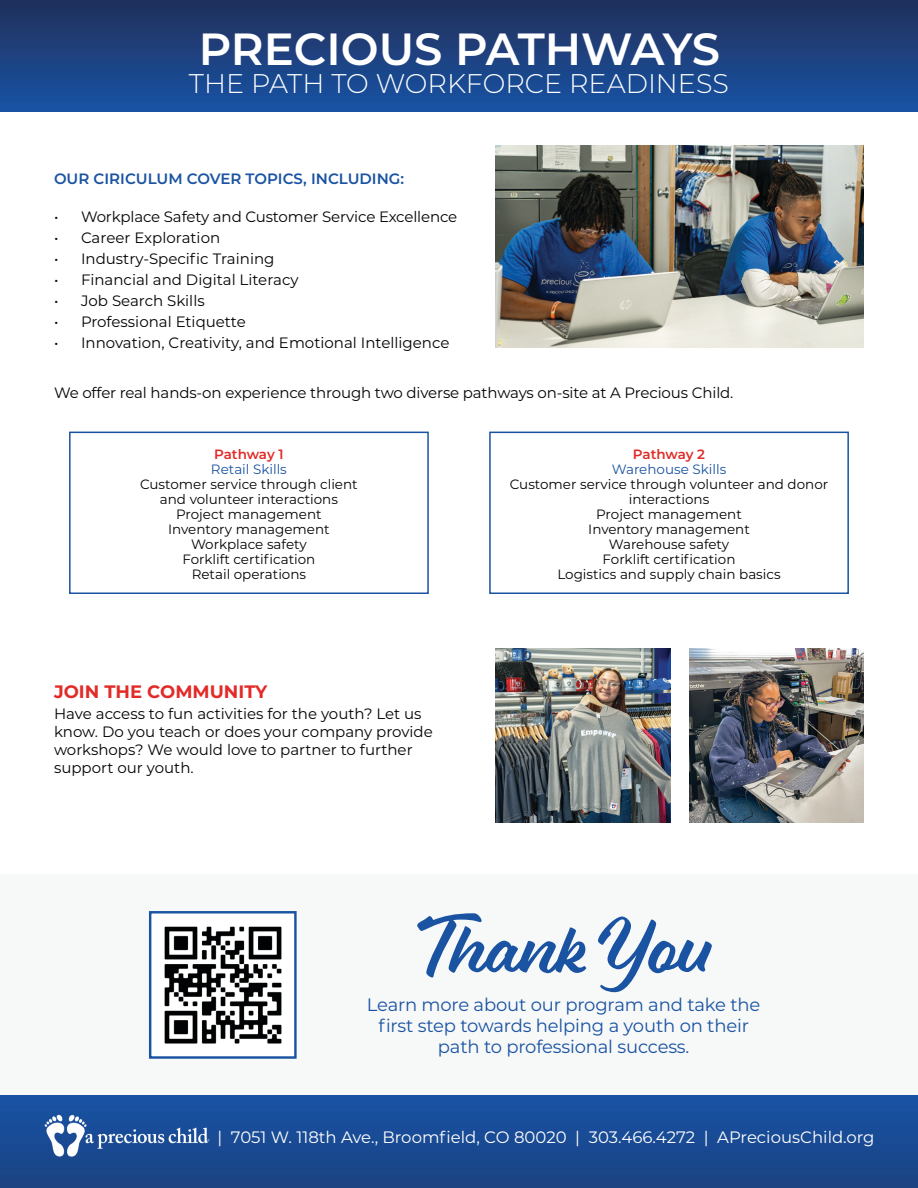
<style>
.page{position:relative;width:918px;height:1188px;background:#fff}
.page>*{position:absolute;margin:0;border:0;box-sizing:border-box;transform-origin:0 0}
.t1{font:72.45px "Eds Market Main Script";letter-spacing:-.01em;color:#1a53a2}
.t2{font:600 45px "Montserrat";letter-spacing:-.005em;color:#fff}
.t3{font:300 27px "Montserrat";color:#fff}
.t4{font:18px/21px "Montserrat";letter-spacing:-.01em;color:#1a53a2;text-align:center}
.t5{font:700 18px "Montserrat";color:#e22b28}
.t6{font:16.5px "Montserrat";color:#fff}
.t7{font:15px/18px "Montserrat";color:#020304}
.t8{font:600 15px "Montserrat";color:#1a53a2}
.t9{font:13.5px/15px "Montserrat";color:#020304;text-align:center}
.t10{font:13.5px "Montserrat";color:#1a53a2}
.t11{font:600 13.5px "Montserrat";letter-spacing:-.01em;color:#e22b28}
</style>
<div class="page">
<div style="left:0;top:1095px;width:918px;height:93px;background:linear-gradient(to bottom,#1853a4,#1b4383)"></div>
<img style="left:43px;top:1113px;width:167px;height:45px">
<div style="left:0;top:0;width:918px;height:111px;background:linear-gradient(to bottom,#202f5a,#1953a4)"></div>
<div style="left:489px;top:432px;width:360px;height:162px;border:2px solid #1a53a2"></div>
<div style="left:69px;top:432px;width:360px;height:162px;border:2px solid #1a53a2"></div>
<img style="left:496px;top:146px;width:368px;height:202px">
<div style="left:0;top:875px;width:918px;height:220px;background:#f7f8f8"></div>
<img style="left:164px;top:926px;width:118px;height:118px">
<div style="left:149px;top:911px;width:148px;height:148px;border:2px solid #1a53a2"></div>
<img style="left:496px;top:649px;width:174px;height:174px">
<img style="left:690px;top:649px;width:174px;height:174px">
<p class="t2" style="left:199px;top:17px;width:523px">PRECIOUS PATHWAYS</p>
<p class="t3" style="left:189px;top:65px;width:542px">THE PATH TO WORKFORCE READINESS</p>
<p class="t8" style="left:54px;top:169px;width:352px">OUR CIRICULUM COVER TOPICS, INCLUDING:</p>
<p class="t7" style="left:54px;top:207px;width:405px">• Workplace Safety and Customer Service Excellence</p>
<p class="t7" style="left:54px;top:228px;width:168px">• Career Exploration</p>
<p class="t7" style="left:54px;top:249px;width:222px">• Industry-Specific Training</p>
<p class="t7" style="left:54px;top:270px;width:246px">• Financial and Digital Literacy</p>
<p class="t7" style="left:54px;top:291px;width:152px">• Job Search Skills</p>
<p class="t7" style="left:54px;top:312px;width:193px">• Professional Etiquette</p>
<p class="t7" style="left:54px;top:333px;width:397px">• Innovation, Creativity, and Emotional Intelligence</p>
<p class="t7" style="left:54px;top:383px;width:681px">We offer real hands-on experience through two diverse pathways on-site at A Precious Child.</p>
<p class="t11" style="left:214px;top:445px;width:71px">Pathway 1</p>
<p class="t10" style="left:211px;top:460px;width:77px">Retail Skills</p>
<p class="t9" style="left:140px;top:477px;width:219px">Customer service through client and volunteer interactions</p>
<p class="t9" style="left:176px;top:507px;width:147px">Project management</p>
<p class="t9" style="left:168px;top:522px;width:163px">Inventory management</p>
<p class="t9" style="left:191px;top:537px;width:117px">Workplace safety</p>
<p class="t9" style="left:182px;top:552px;width:134px">Forklift certification</p>
<p class="t9" style="left:192px;top:567px;width:116px">Retail operations</p>
<p class="t5" style="left:54px;top:678px;width:215px">JOIN THE COMMUNITY</p>
<p class="t7" style="left:54px;top:704px;width:380px">Have access to fun activities for the youth? Let us know. Do you teach or does your company provide workshops? We would love to partner to further support our youth.</p>
<p class="t11" style="left:633px;top:445px;width:74px">Pathway 2</p>
<p class="t10" style="left:612px;top:460px;width:116px">Warehouse Skills</p>
<p class="t9" style="left:510px;top:477px;width:320px">Customer service through volunteer and donor interactions</p>
<p class="t9" style="left:596px;top:507px;width:147px">Project management</p>
<p class="t9" style="left:588px;top:522px;width:163px">Inventory management</p>
<p class="t9" style="left:609px;top:537px;width:122px">Warehouse safety</p>
<p class="t9" style="left:603px;top:552px;width:134px">Forklift certification</p>
<p class="t9" style="left:557px;top:567px;width:225px">Logistics and supply chain basics</p>
<p class="t1" style="left:415px;top:904px;width:298px">Thank You</p>
<p class="t4" style="left:367px;top:993px;width:395px">Learn more about our program and take the first step towards helping a youth on their path to professional success.</p>
<p class="t6" style="left:217px;top:1126px;width:659px">| 7051 W. 118th Ave., Broomfield, CO 80020 | 303.466.4272 | APreciousChild.org</p>
</div>
